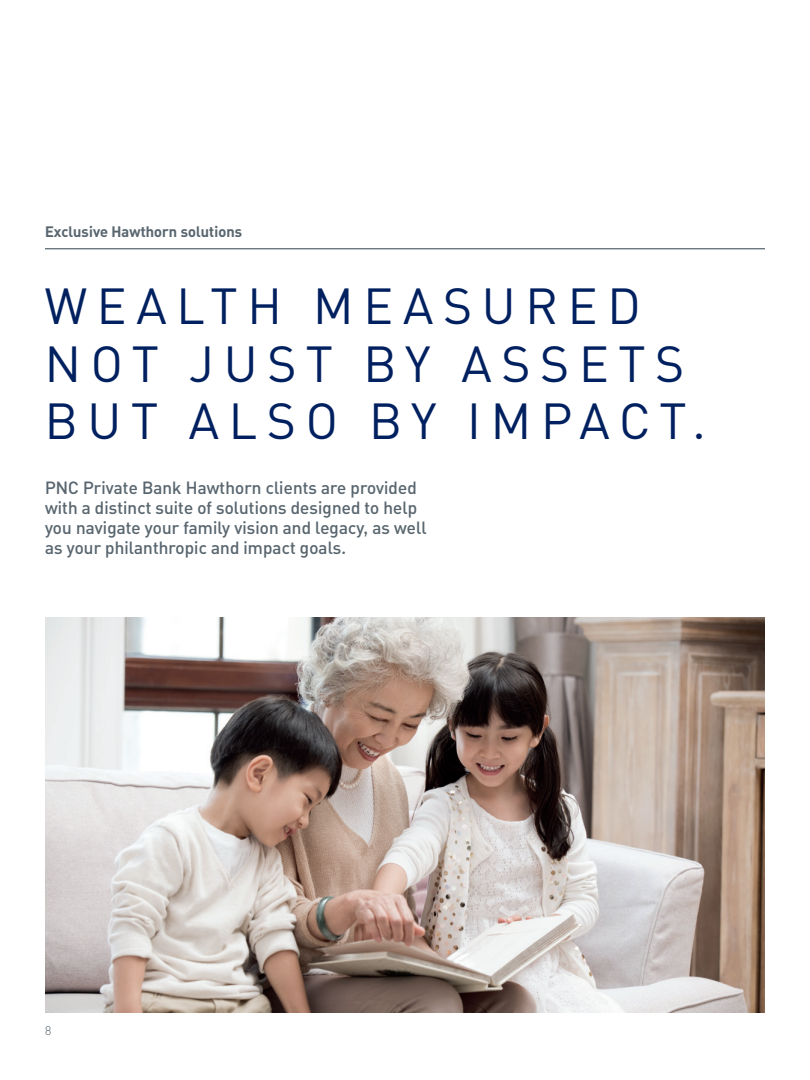
<style>
.page{position:relative;width:810px;height:1080px;background:#fff}
.page>*{position:absolute;margin:0;border:0;box-sizing:border-box;transform-origin:0 0}
.Display_Headline_40p{font:50px/57.5px "PNC Brand";letter-spacing:.21em;color:#002060}
.Body_Subhead_14pt{font:500 17.5px/20px "PNC Brand";letter-spacing:.01em;color:#59666f}
.Body_Subhead_12pt{font:700 15px "PNC Brand";letter-spacing:.01em;color:#59666f}
.t1{font:300 12.5px "PNC Brand";color:#59666f}
</style>
<div class="page">
<img style="left:45px;top:618px;width:720px;height:394px">
<hr style="left:45px;top:248px;width:720px;height:1px;background:#59666f">
<p class="Body_Subhead_12pt" style="left:45px;top:222px;width:199px">Exclusive Hawthorn solutions</p>
<p class="Display_Headline_40p" style="left:45px;top:277px;width:662px">WEALTH MEASURED<br>NOT JUST BY ASSETS<br>BUT ALSO BY IMPACT.</p>
<p class="Body_Subhead_14pt" style="left:45px;top:477px;width:383px">PNC Private Bank Hawthorn clients are provided with a distinct suite of solutions designed to help you navigate your family vision and legacy, as well as your philanthropic and impact goals.</p>
<p class="t1" style="left:45px;top:1023px;width:8px">8</p>
</div>
